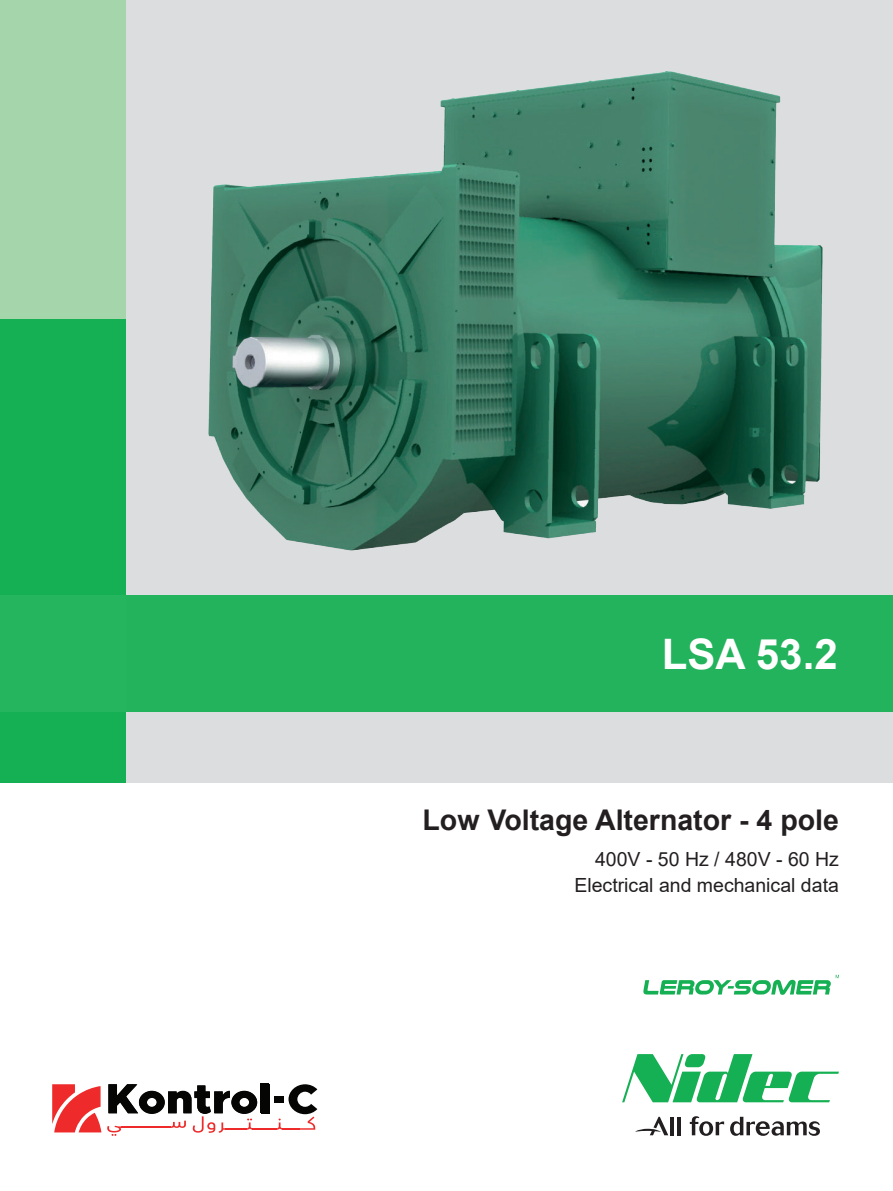
<style>
.page{position:relative;width:893px;height:1191px;background:#fff}
.page>*{position:absolute;margin:0;border:0;box-sizing:border-box;transform-origin:0 0}
.t1{font:700 42px "Arial";color:#fff}
.t2{font:700 28.5px "Arial";color:#231f20}
.t3{font:19.5px/25.2px "Arial";color:#231f20;text-align:right}
</style>
<div class="page">
<div style="left:123px;top:0;width:770px;height:782px;background:#dcdddf"></div>
<img style="left:125px;top:0;width:698px;height:595px">
<div style="left:0;top:0;width:125px;height:726px;background:#a4d5ab"></div>
<div style="left:0;top:319px;width:125px;height:463px;background:#15b053"></div>
<div style="left:0;top:595px;width:893px;height:117px;background:#23b35c"></div>
<svg style="left:643px;top:974px;width:196px;height:20px"></svg>
<svg style="left:622px;top:1054px;width:217px;height:48px"></svg>
<svg style="left:690px;top:1116px;width:34px;height:19px"></svg>
<svg style="left:730px;top:1116px;width:90px;height:19px"></svg>
<hr style="left:670px;top:1116px;width:4px;height:19px;background:#231f20">
<hr style="left:677px;top:1116px;width:4px;height:19px;background:#231f20">
<svg style="left:635px;top:1116px;width:33px;height:19px"></svg>
<div style="left:261px;top:1083px;width:8px;height:30px;background:#050504"></div>
<svg style="left:107px;top:1084px;width:210px;height:51px"></svg>
<hr style="left:122px;top:1126px;width:49px;height:1px;background:#ee2a2a">
<svg style="left:52px;top:1084px;width:49px;height:48px"></svg>
<h1 class="t1" style="left:662px;top:638px;width:177px">LSA 53.2</h1>
<h2 class="t2" style="left:422px;top:809px;width:418px">Low Voltage Alternator - 4 pole</h2>
<p class="t3" style="left:574px;top:848px;width:266px">400V - 50 Hz / 480V - 60 Hz<br>Electrical and mechanical data</p>
</div>
